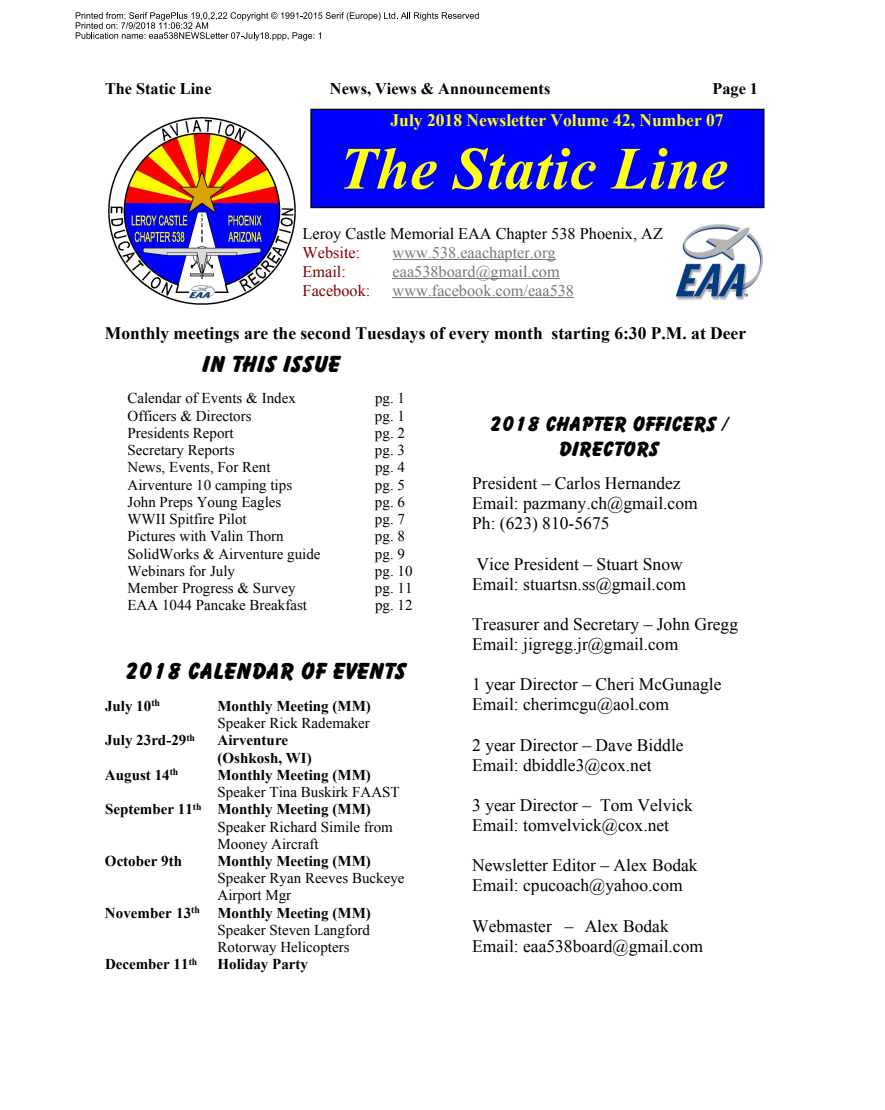
<style>
.page{position:relative;width:885px;height:1110px;background:#fff}
.page>*{position:absolute;margin:0;border:0;box-sizing:border-box;transform-origin:0 0}
.t1{font:italic 700 60px "Times New Roman";letter-spacing:.01em;color:#ffff12}
.t2{font:22.5px "Balloonist SF Bold";color:#000}
.t3{font:20px/24.8px "Balloonist SF Bold";color:#000;text-align:center}
.t4{font:17.5px/20.1px "Times New Roman";color:#000}
.t5{font:700 17.5px "Times New Roman";color:#000}
.t6{font:700 17.5px "Times New Roman";color:#ffff12}
.t7{font:16.25px "Times New Roman";color:#777}
.t8{font:700 16.25px "Times New Roman";color:#000}
.t9{font:16.25px "Times New Roman";color:#000}
.t10{font:16.25px "Times New Roman";color:#800000}
.t11{font:15px "Times New Roman";color:#000}
.t12{font:700 15px/17.2px "Times New Roman";color:#000}
</style>
<div class="page">
<div style="left:310px;top:109px;width:455px;height:99px;background:#00f;border:1px solid #000"></div>
<img style="left:675px;top:224px;width:88px;height:76px">
<img style="left:108px;top:117px;width:188px;height:188px">
<hr style="left:393px;top:260px;width:163px;height:1px;background:#777">
<hr style="left:393px;top:278px;width:167px;height:1px;background:#777">
<hr style="left:393px;top:297px;width:181px;height:1px;background:#777">
<svg style="left:76px;top:12px;width:403px;height:29px"></svg>
<p class="t8" style="left:105px;top:83px;width:108px">The Static Line</p>
<p class="t8" style="left:330px;top:83px;width:222px">News, Views &amp; Announcements</p>
<p class="t8" style="left:712px;top:83px;width:47px">Page 1</p>
<p class="t6" style="left:390px;top:114px;width:335px">July 2018 Newsletter Volume 42, Number 07</p>
<h1 class="t1" style="left:339px;top:148px;width:390px">The Static Line</h1>
<p class="t9" style="left:303px;top:228px;width:362px">Leroy Castle Memorial EAA Chapter 538 Phoenix, AZ</p>
<p class="t10" style="left:303px;top:247px;width:59px">Website:</p>
<p class="t7" style="left:393px;top:247px;width:164px">www.538.eaachapter.org</p>
<p class="t10" style="left:303px;top:266px;width:45px">Email:</p>
<p class="t7" style="left:393px;top:266px;width:169px">eaa538board@gmail.com</p>
<p class="t10" style="left:303px;top:284px;width:69px">Facebook:</p>
<p class="t7" style="left:393px;top:284px;width:183px">www.facebook.com/eaa538</p>
<p class="t5" style="left:105px;top:327px;width:643px">Monthly meetings are the second Tuesdays of every month starting 6:30 P.M. at Deer</p>
<h2 class="t2" style="left:200px;top:355px;width:140px">IN THIS ISSUE</h2>
<p class="t11" style="left:128px;top:393px;width:170px">Calendar of Events &amp; Index</p>
<p class="t11" style="left:375px;top:393px;width:32px">pg. 1</p>
<p class="t11" style="left:128px;top:410px;width:126px">Officers &amp; Directors</p>
<p class="t11" style="left:375px;top:410px;width:32px">pg. 1</p>
<p class="t11" style="left:128px;top:428px;width:108px">Presidents Report</p>
<p class="t11" style="left:375px;top:428px;width:32px">pg. 2</p>
<p class="t11" style="left:128px;top:445px;width:109px">Secretary Reports</p>
<p class="t11" style="left:375px;top:445px;width:32px">pg. 3</p>
<p class="t11" style="left:128px;top:462px;width:145px">News, Events, For Rent</p>
<p class="t11" style="left:375px;top:462px;width:32px">pg. 4</p>
<p class="t11" style="left:128px;top:479px;width:166px">Airventure 10 camping tips</p>
<p class="t11" style="left:375px;top:479px;width:32px">pg. 5</p>
<p class="t11" style="left:128px;top:496px;width:155px">John Preps Young Eagles</p>
<p class="t11" style="left:375px;top:496px;width:32px">pg. 6</p>
<p class="t11" style="left:128px;top:514px;width:121px">WWII Spitfire Pilot</p>
<p class="t11" style="left:375px;top:514px;width:32px">pg. 7</p>
<p class="t11" style="left:128px;top:531px;width:158px">Pictures with Valin Thorn</p>
<p class="t11" style="left:375px;top:531px;width:32px">pg. 8</p>
<p class="t11" style="left:128px;top:548px;width:195px">SolidWorks &amp; Airventure guide</p>
<p class="t11" style="left:375px;top:548px;width:32px">pg. 9</p>
<p class="t11" style="left:128px;top:565px;width:109px">Webinars for July</p>
<p class="t11" style="left:375px;top:565px;width:39px">pg. 10</p>
<p class="t11" style="left:128px;top:583px;width:170px">Member Progress &amp; Survey</p>
<p class="t11" style="left:375px;top:583px;width:39px">pg. 11</p>
<p class="t11" style="left:128px;top:600px;width:181px">EAA 1044 Pancake Breakfast</p>
<p class="t11" style="left:375px;top:600px;width:39px">pg. 12</p>
<h2 class="t2" style="left:122px;top:663px;width:283px">2018 CALENDAR OF EVENTS</h2>
<p class="t12" style="left:105px;top:699px;width:57px">July 10<sup>th</sup></p>
<p class="t12" style="left:217px;top:699px;width:155px">Monthly Meeting (MM)</p>
<p class="t11" style="left:218px;top:718px;width:154px">Speaker Rick Rademaker</p>
<p class="t12" style="left:105px;top:733px;width:92px">July 23rd-29<sup>th</sup></p>
<p class="t12" style="left:217px;top:733px;width:96px">Airventure (Oshkosh, WI)</p>
<p class="t12" style="left:105px;top:768px;width:75px">August 14<sup>th</sup></p>
<p class="t12" style="left:218px;top:768px;width:155px">Monthly Meeting (MM)</p>
<p class="t11" style="left:218px;top:787px;width:184px">Speaker Tina Buskirk FAAST</p>
<p class="t12" style="left:105px;top:802px;width:267px">September 11<sup>th</sup> Monthly Meeting (MM)</p>
<p class="t11" style="left:218px;top:821px;width:177px">Speaker Richard Simile from</p>
<p class="t11" style="left:218px;top:838px;width:103px">Mooney Aircraft</p>
<p class="t12" style="left:105px;top:854px;width:79px">October 9th</p>
<p class="t12" style="left:218px;top:854px;width:155px">Monthly Meeting (MM)</p>
<p class="t11" style="left:218px;top:873px;width:189px">Speaker Ryan Reeves Buckeye</p>
<p class="t11" style="left:218px;top:890px;width:75px">Airport Mgr</p>
<p class="t12" style="left:105px;top:906px;width:267px">November 13<sup>th</sup> Monthly Meeting (MM)</p>
<p class="t11" style="left:218px;top:925px;width:154px">Speaker Steven Langford</p>
<p class="t11" style="left:218px;top:942px;width:134px">Rotorway Helicopters</p>
<p class="t12" style="left:105px;top:957px;width:94px">December 11<sup>th</sup></p>
<p class="t12" style="left:218px;top:957px;width:92px">Holiday Party</p>
<h3 class="t3" style="left:487px;top:412px;width:241px">2018 CHAPTER OFFICERS /<br>DIRECTORS</h3>
<p class="t4" style="left:472px;top:475px;width:227px">President – Carlos Hernandez<br>Email: pazmany.ch@gmail.com<br>Ph: (623) 810-5675</p>
<p class="t4" style="left:472px;top:555px;width:215px">Vice President – Stuart Snow<br>Email: stuartsn.ss@gmail.com</p>
<p class="t4" style="left:472px;top:616px;width:267px">Treasurer and Secretary – John Gregg<br>Email: jigregg.jr@gmail.com</p>
<p class="t4" style="left:472px;top:676px;width:251px">1 year Director – Cheri McGunagle<br>Email: cherimcgu@aol.com</p>
<p class="t4" style="left:472px;top:736px;width:213px">2 year Director – Dave Biddle<br>Email: dbiddle3@cox.net</p>
<p class="t4" style="left:472px;top:797px;width:222px">3 year Director – Tom Velvick<br>Email: tomvelvick@cox.net</p>
<p class="t4" style="left:472px;top:857px;width:227px">Newsletter Editor – Alex Bodak<br>Email: cpucoach@yahoo.com</p>
<p class="t4" style="left:472px;top:917px;width:232px">Webmaster – Alex Bodak<br>Email: eaa538board@gmail.com</p>
</div>
